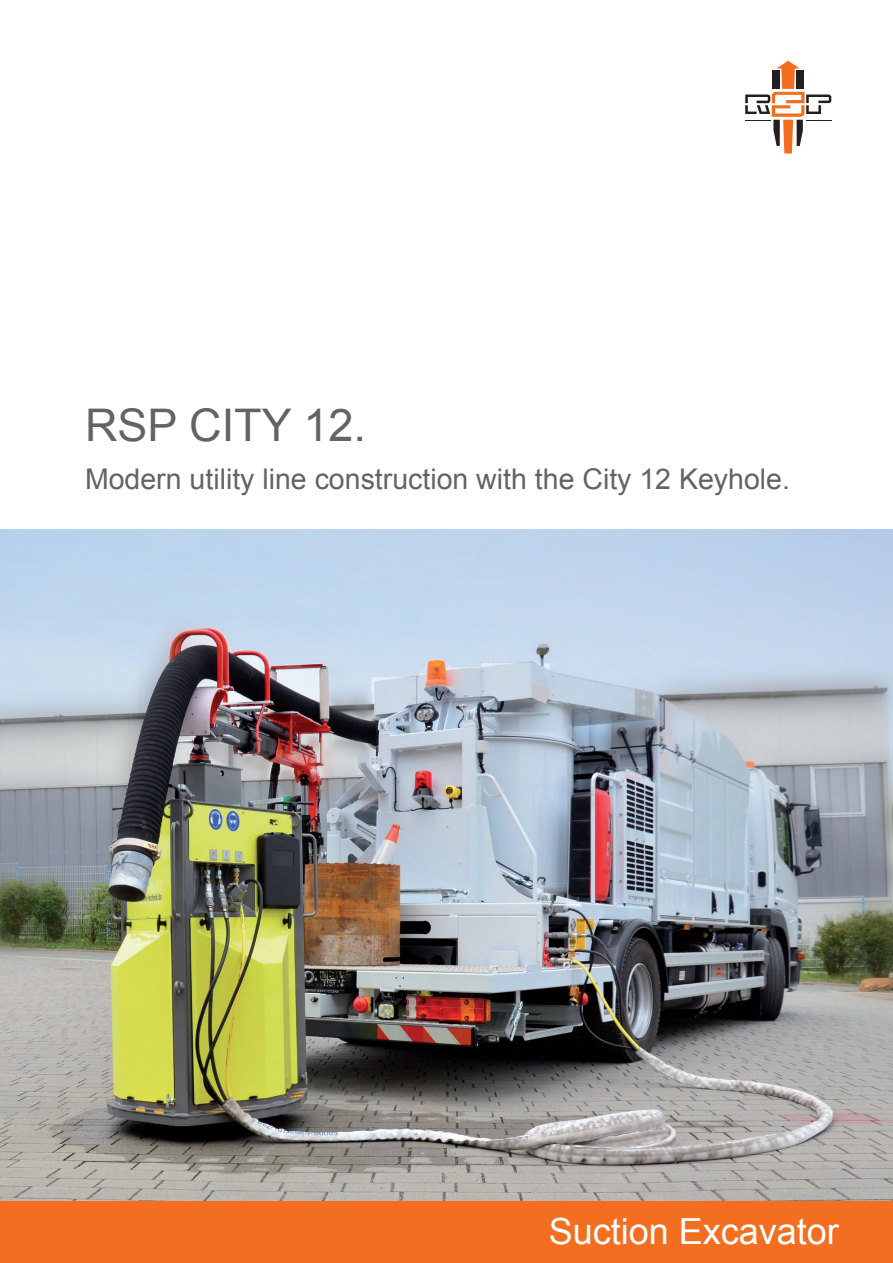
<style>
.page{position:relative;width:893px;height:1263px;background:#fff}
.page>*{position:absolute;margin:0;border:0;box-sizing:border-box;transform-origin:0 0}
.t1{font:45px "Arial";color:#636366}
.t2{font:36px "Arial";color:#fff}
.t3{font:28.5px "Arial";color:#636366}
</style>
<div class="page">
<div style="left:0;top:1199px;width:893px;height:64px;background:#f36e21"></div>
<img style="left:0;top:529px;width:893px;height:671px">
<svg style="left:745px;top:61px;width:86px;height:92px"></svg>
<h1 class="t1" style="left:85px;top:396px;width:282px">RSP CITY 12.</h1>
<p class="t3" style="left:85px;top:460px;width:706px">Modern utility line construction with the City 12 Keyhole.</p>
<p class="t2" style="left:549px;top:1207px;width:292px">Suction Excavator</p>
</div>
